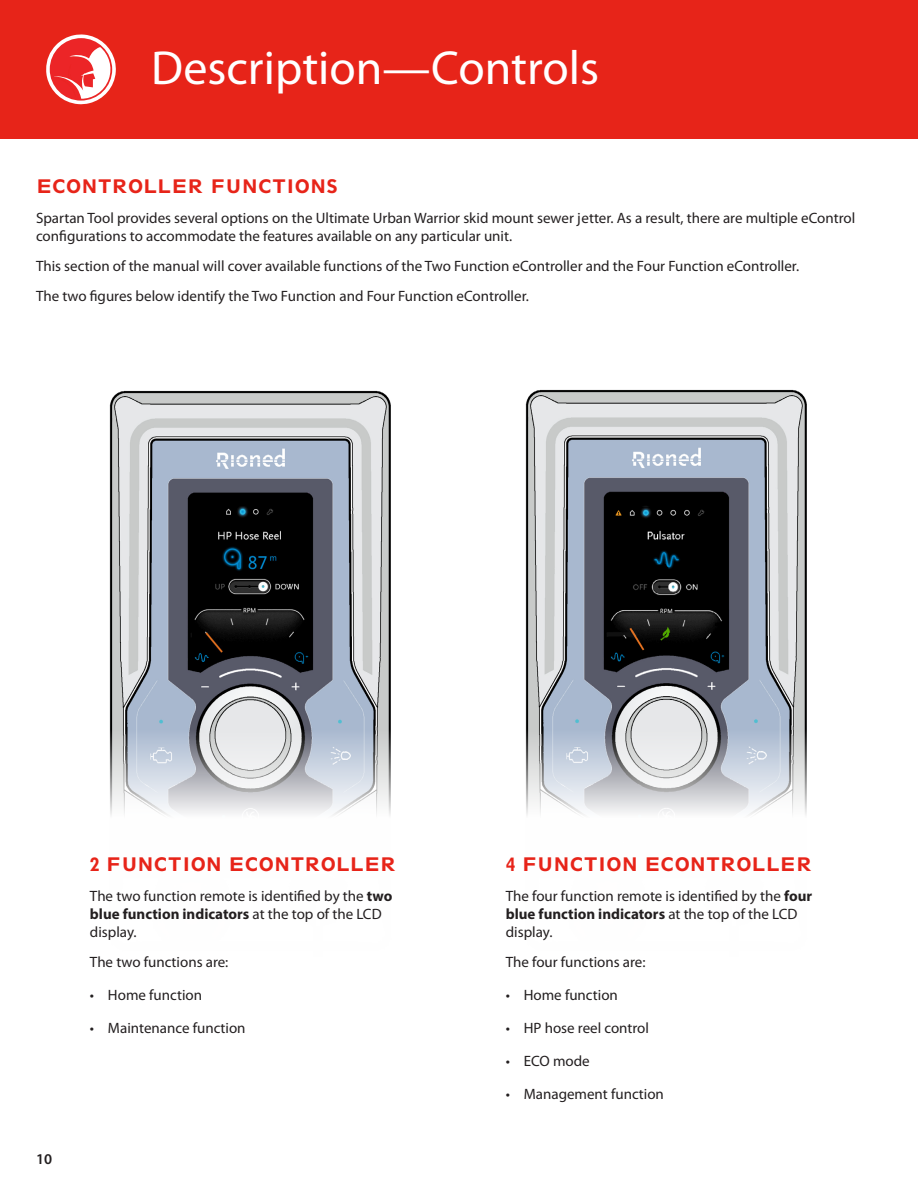
<style>
.page{position:relative;width:918px;height:1188px;background:#fff}
.page>*{position:absolute;margin:0;border:0;box-sizing:border-box;transform-origin:0 0}
.t1{font:48px "Myriad Pro";color:#fff}
.t2{font:19.5px "Spartan LT Std Heavy Class";color:#e72419}
.t3{font:15px/18px "Myriad Pro";color:#231f20}
.t4{font:600 15px "Myriad Pro";color:#231f20}
.s1{font-weight:700}
</style>
<div class="page">
<div style="left:0;top:0;width:918px;height:139px;background:#e72419"></div>
<svg style="left:46px;top:34px;width:70px;height:70px"></svg>
<img style="left:525px;top:389px;width:282px;height:426px">
<img style="left:109px;top:390px;width:282px;height:425px">
<img style="left:192px;top:502px;width:115px;height:156px">
<img style="left:224px;top:507px;width:27px;height:10px">
<h1 class="t1" style="left:151px;top:42px;width:449px">Description—Controls</h1>
<h2 class="t2" style="left:36px;top:174px;width:304px">ECONTROLLER FUNCTIONS</h2>
<p class="t3" style="left:36px;top:210px;width:821px">Spartan Tool provides several options on the Ultimate Urban Warrior skid mount sewer jetter. As a result, there are multiple eControl configurations to accommodate the features available on any particular unit.</p>
<p class="t3" style="left:36px;top:252px;width:763px;line-height:30px">This section of the manual will cover available functions of the Two Function eController and the Four Function eController.<br>The two figures below identify the Two Function and Four Function eController.</p>
<h2 class="t2" style="left:90px;top:852px;width:308px">2 FUNCTION ECONTROLLER</h2>
<p class="t3" style="left:90px;top:888px;width:304px">The two function remote is identified by the <span class="s1">two blue function indicators</span> at the top of the LCD display.</p>
<p class="t3" style="left:90px;top:954px;width:140px">The two functions are:</p>
<p class="t3" style="left:90px;top:987px;width:114px">• Home function</p>
<p class="t3" style="left:90px;top:1020px;width:157px">• Maintenance function</p>
<p class="t4" style="left:36px;top:1150px;width:18px">10</p>
<h2 class="t2" style="left:506px;top:852px;width:308px">4 FUNCTION ECONTROLLER</h2>
<p class="t3" style="left:506px;top:888px;width:308px">The four function remote is identified by the <span class="s1">four blue function indicators</span> at the top of the LCD display.</p>
<p class="t3" style="left:506px;top:954px;width:141px">The four functions are:</p>
<p class="t3" style="left:506px;top:987px;width:114px">• Home function</p>
<p class="t3" style="left:506px;top:1020px;width:145px">• HP hose reel control</p>
<p class="t3" style="left:506px;top:1053px;width:85px">• ECO mode</p>
<p class="t3" style="left:506px;top:1086px;width:160px">• Management function</p>
</div>
